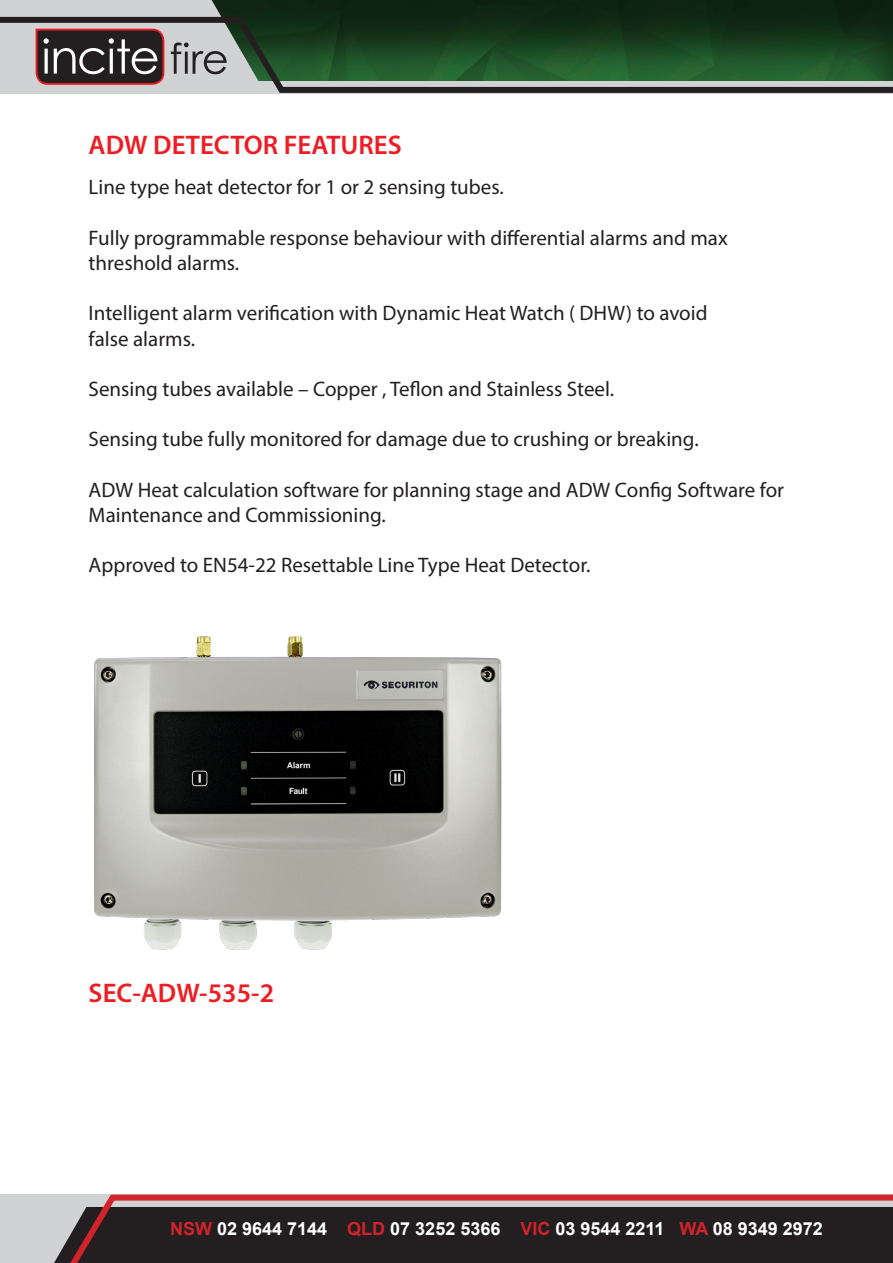
<style>
.page{position:relative;width:893px;height:1263px;background:#fff}
.page>*{position:absolute;margin:0;border:0;box-sizing:border-box;transform-origin:0 0}
.t1{font:600 27px "Myriad Pro";color:#ee1d23}
.t2{font:21px/25.2px "Myriad Pro";color:#231f20}
.t3{font:700 18px "Arial";color:#fff}
.s1{color:#d1232a}
</style>
<div class="page">
<div style="left:0;top:0;width:893px;height:81px;background:#0d2411"></div>
<div style="left:0;top:0;width:220px;height:14px;background:#d1d2d4"></div>
<svg style="left:0;top:14px;width:893px;height:80px"></svg>
<svg style="left:0;top:1194px;width:893px;height:69px;background:#473436"></svg>
<svg style="left:0;top:1206px;width:87px;height:57px;background:#b5b0b2"></svg>
<img style="left:94px;top:636px;width:408px;height:314px">
<p class="t1" style="left:89px;top:128px;width:315px">ADW DETECTOR FEATURES</p>
<p class="t2" style="left:89px;top:174px;width:417px">Line type heat detector for 1 or 2 sensing tubes.</p>
<p class="t2" style="left:89px;top:225px;width:641px">Fully programmable response behaviour with differential alarms and max threshold alarms.</p>
<p class="t2" style="left:89px;top:300px;width:620px">Intelligent alarm verification with Dynamic Heat Watch ( DHW) to avoid false alarms.</p>
<p class="t2" style="left:89px;top:376px;width:527px">Sensing tubes available – Copper , Teflon and Stainless Steel.</p>
<p class="t2" style="left:89px;top:426px;width:611px">Sensing tube fully monitored for damage due to crushing or breaking.</p>
<p class="t2" style="left:89px;top:477px;width:697px">ADW Heat calculation software for planning stage and ADW Config Software for<br>Maintenance and Commissioning.</p>
<p class="t2" style="left:89px;top:552px;width:503px">Approved to EN54-22 Resettable Line Type Heat Detector.</p>
<p class="t1" style="left:89px;top:976px;width:187px">SEC-ADW-535-2</p>
<p class="t3" style="left:170px;top:1215px;width:654px"><span class="s1">NSW</span> 02 9644 7144 <span class="s1">QLD</span> 07 3252 5366 <span class="s1">VIC</span> 03 9544 2211 <span class="s1">WA</span> 08 9349 2972</p>
</div>
